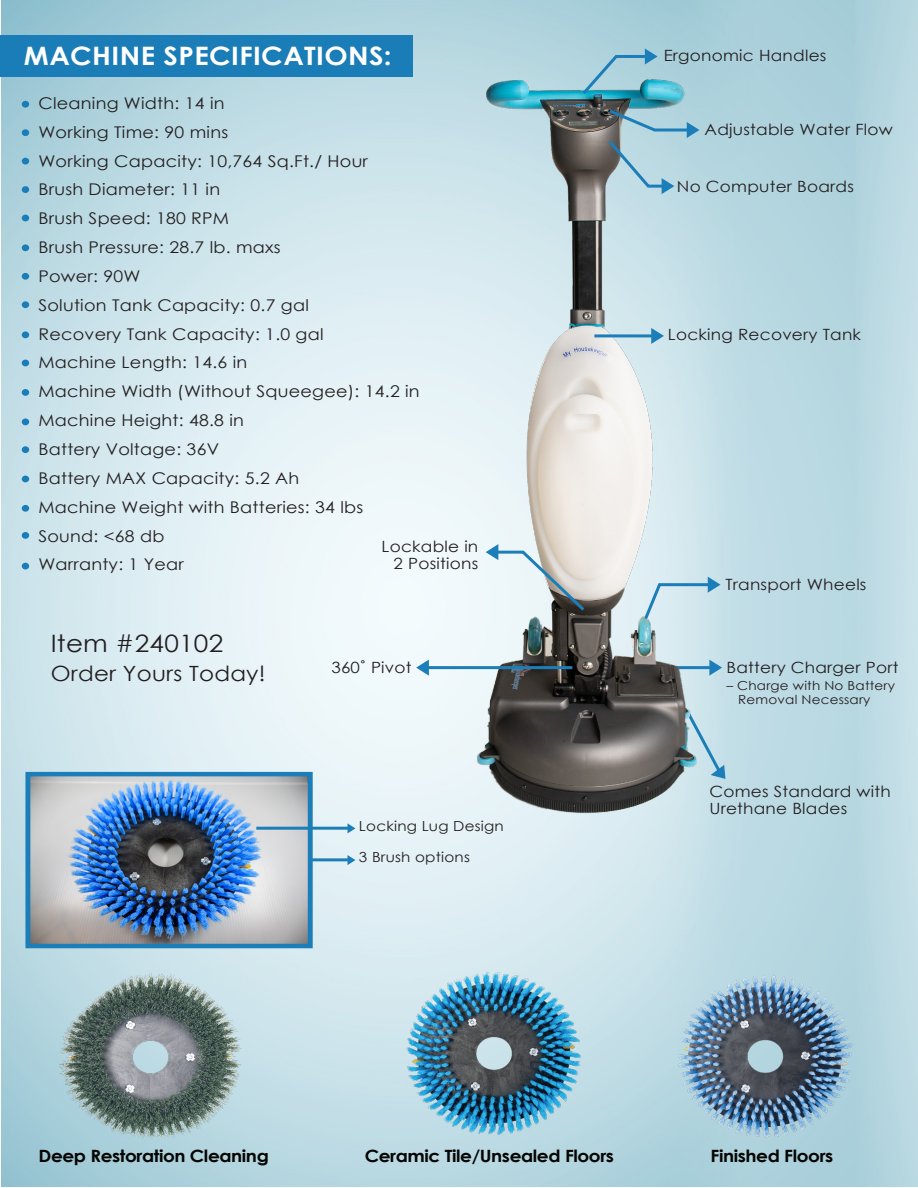
<style>
.page{position:relative;width:918px;height:1188px;background:#fff}
.page>*{position:absolute;margin:0;border:0;box-sizing:border-box;transform-origin:0 0}
.t1{font:700 25.35px "Century Gothic";letter-spacing:.015em;color:#fff;scale:1.09 1}
.t2{font:24px "Century Gothic";letter-spacing:.01em;color:#221e1f;scale:1.09 1}
.t3{font:21px "Century Gothic";letter-spacing:.01em;color:#221e1f;scale:1.09 1}
.t4{font:700 16.95px "Century Gothic";letter-spacing:-.02em;color:#040503;scale:1.09 1}
.t5{font:16.2px/28.8px "Century Gothic";letter-spacing:.015em;color:#231f20;scale:1.09 1}
.t6{font:15.45px/17.1px "Century Gothic";letter-spacing:.015em;color:#231f20;scale:1.09 1}
.t7{font:13.95px "Century Gothic";letter-spacing:.015em;color:#231f20;scale:1.09 1}
.t8{font:12.45px/14px "Century Gothic";letter-spacing:.015em;color:#231f20;scale:1.09 1}
</style>
<div class="page">
<img style="left:1px;top:0;width:917px;height:1187px">
<div style="left:0;top:35px;width:412px;height:41px;background:#1a7db7"></div>
<div style="left:22px;top:101px;width:7px;height:7px;background:#1a7db7;border-radius:50%"></div>
<div style="left:22px;top:129px;width:7px;height:7px;background:#1a7db7;border-radius:50%"></div>
<div style="left:22px;top:158px;width:7px;height:7px;background:#1a7db7;border-radius:50%"></div>
<div style="left:22px;top:186px;width:7px;height:7px;background:#1a7db7;border-radius:50%"></div>
<div style="left:22px;top:215px;width:7px;height:6px;background:#1a7db7;border-radius:50%"></div>
<div style="left:22px;top:244px;width:7px;height:7px;background:#1a7db7;border-radius:50%"></div>
<div style="left:22px;top:273px;width:7px;height:7px;background:#1a7db7;border-radius:50%"></div>
<div style="left:22px;top:301px;width:7px;height:7px;background:#1a7db7;border-radius:50%"></div>
<div style="left:22px;top:331px;width:7px;height:7px;background:#1a7db7;border-radius:50%"></div>
<div style="left:22px;top:360px;width:7px;height:6px;background:#1a7db7;border-radius:50%"></div>
<div style="left:22px;top:389px;width:7px;height:7px;background:#1a7db7;border-radius:50%"></div>
<div style="left:22px;top:419px;width:7px;height:6px;background:#1a7db7;border-radius:50%"></div>
<div style="left:22px;top:446px;width:7px;height:7px;background:#1a7db7;border-radius:50%"></div>
<div style="left:22px;top:476px;width:7px;height:6px;background:#1a7db7;border-radius:50%"></div>
<div style="left:22px;top:505px;width:7px;height:7px;background:#1a7db7;border-radius:50%"></div>
<div style="left:22px;top:532px;width:7px;height:7px;background:#1a7db7;border-radius:50%"></div>
<div style="left:22px;top:563px;width:7px;height:6px;background:#1a7db7;border-radius:50%"></div>
<img style="left:25px;top:772px;width:288px;height:176px">
<hr style="left:256px;top:827px;width:95px;height:3px;background:#1c7eb8">
<img style="left:285px;top:20px;width:629px;height:866px">
<hr style="left:423px;top:666px;width:149px;height:3px;background:#1c7eb8">
<svg style="left:486px;top:544px;width:102px;height:70px;background:#cbd3d4"></svg>
<svg style="left:651px;top:328px;width:13px;height:16px"></svg>
<hr style="left:594px;top:334px;width:64px;height:3px;background:#1c7eb8">
<svg style="left:580px;top:48px;width:78px;height:49px;background:#88c2d2"></svg>
<svg style="left:606px;top:107px;width:93px;height:87px;background:#a2c2ce"></svg>
<img style="left:57px;top:972px;width:186px;height:169px">
<img style="left:402px;top:969px;width:185px;height:169px">
<img style="left:671px;top:970px;width:185px;height:169px">
<h1 class="t1" style="left:24px;top:36px;width:339px">MACHINE SPECIFICATIONS:</h1>
<p class="t5" style="left:38px;top:88px;width:351px">Cleaning Width: 14 in<br>Working Time: 90 mins<br>Working Capacity: 10,764 Sq.Ft./ Hour<br>Brush Diameter: 11 in<br>Brush Speed: 180 RPM<br>Brush Pressure: 28.7 lb. maxs<br>Power: 90W<br>Solution Tank Capacity: 0.7 gal<br>Recovery Tank Capacity: 1.0 gal<br>Machine Length: 14.6 in<br>Machine Width (Without Squeegee): 14.2 in<br>Machine Height: 48.8 in<br>Battery Voltage: 36V<br>Battery MAX Capacity: 5.2 Ah<br>Machine Weight with Batteries: 34 lbs<br>Sound: &lt;68 db<br>Warranty: 1 Year</p>
<p class="t6" style="left:382px;top:538px;width:90px;text-align:right">Lockable in<br>2 Positions</p>
<h2 class="t2" style="left:51px;top:627px;width:160px">Item #240102</h2>
<p class="t3" style="left:51px;top:659px;width:199px">Order Yours Today!</p>
<p class="t6" style="left:331px;top:659px;width:75px">360˚ Pivot</p>
<p class="t7" style="left:359px;top:817px;width:134px">Locking Lug Design</p>
<p class="t7" style="left:359px;top:848px;width:103px">3 Brush options</p>
<p class="t6" style="left:664px;top:46px;width:151px">Ergonomic Handles</p>
<p class="t6" style="left:705px;top:121px;width:174px">Adjustable Water Flow</p>
<p class="t6" style="left:677px;top:178px;width:164px">No Computer Boards</p>
<p class="t6" style="left:668px;top:326px;width:179px">Locking Recovery Tank</p>
<p class="t6" style="left:725px;top:575px;width:131px">Transport Wheels</p>
<p class="t6" style="left:726px;top:658px;width:159px">Battery Charger Port</p>
<p class="t8" style="left:738px;top:678px;width:145px;text-indent:-12px">– Charge with No Battery<br>Removal Necessary</p>
<p class="t6" style="left:709px;top:783px;width:168px">Comes Standard with<br>Urethane Blades</p>
<p class="t4" style="left:38px;top:1143px;width:213px">Deep Restoration Cleaning</p>
<p class="t4" style="left:365px;top:1143px;width:230px">Ceramic Tile/Unsealed Floors</p>
<p class="t4" style="left:711px;top:1143px;width:114px">Finished Floors</p>
</div>
